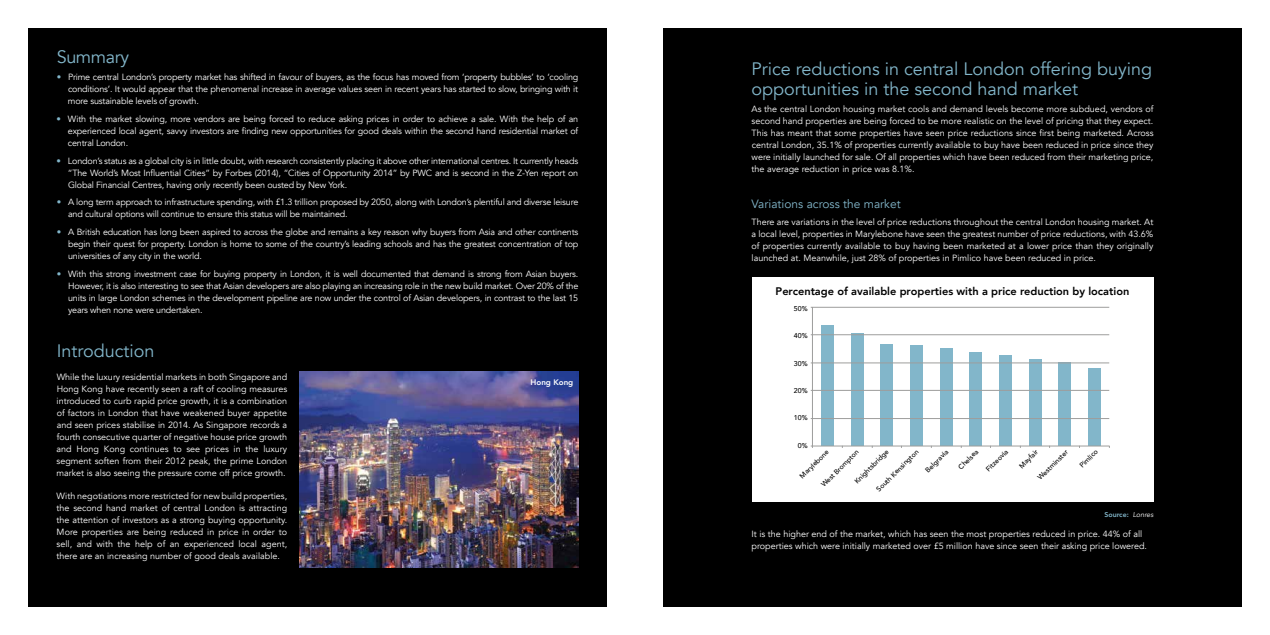
<style>
.page{position:relative;width:1270px;height:635px;background:#fff}
.page>*{position:absolute;margin:0;border:0;box-sizing:border-box;transform-origin:0 0}
.t1{font:18px/20px "Avenir";color:#82b6ca}
.t2{font:18px "Avenir";letter-spacing:-.02em;color:#82b6ca}
.t3{font:12px "Avenir";color:#82b6ca}
.t4{font:800 11px "Avenir";color:#000}
.t5{font:9px/12px "Avenir";letter-spacing:-.02em;color:#fff;text-align:justify}
.t6{font:9px/12px "Avenir";color:#fff}
.t7{font:800 8px "Avenir";color:#fff}
.t8{font:500 7px "Avenir";color:#000}
.t9{font:800 7px "Avenir";color:#82b6ca}
.s1{color:#82b6ca}
.s2{font-weight:400;font-style:italic;color:#fff}
</style>
<div class="page">
<div style="left:663px;top:28px;width:579px;height:579px;background:#000"></div>
<div style="left:28px;top:28px;width:579px;height:579px;background:#000"></div>
<div style="left:752px;top:277px;width:401px;height:225px;background:#fff"></div>
<hr style="left:812px;top:307px;width:1px;height:141px;background:#9d9d9c">
<hr style="left:811px;top:307px;width:298px;height:1px;background:#9d9d9c">
<div style="left:821px;top:325px;width:13px;height:121px;background:#82b6ca"></div>
<div style="left:851px;top:333px;width:12px;height:113px;background:#82b6ca"></div>
<div style="left:880px;top:344px;width:13px;height:102px;background:#82b6ca"></div>
<div style="left:910px;top:346px;width:13px;height:100px;background:#82b6ca"></div>
<div style="left:940px;top:348px;width:12px;height:98px;background:#82b6ca"></div>
<div style="left:970px;top:352px;width:12px;height:94px;background:#82b6ca"></div>
<div style="left:999px;top:355px;width:13px;height:91px;background:#82b6ca"></div>
<div style="left:1029px;top:359px;width:12px;height:87px;background:#82b6ca"></div>
<div style="left:1059px;top:363px;width:12px;height:83px;background:#82b6ca"></div>
<div style="left:1088px;top:369px;width:12px;height:77px;background:#82b6ca"></div>
<hr style="left:811px;top:446px;width:298px;height:1px;background:#9d9d9c">
<hr style="left:811px;top:418px;width:298px;height:1px;background:#9d9d9c">
<hr style="left:811px;top:390px;width:298px;height:1px;background:#9d9d9c">
<hr style="left:811px;top:363px;width:298px;height:1px;background:#9d9d9c">
<hr style="left:811px;top:334px;width:298px;height:1px;background:#9d9d9c">
<img style="left:300px;top:372px;width:278px;height:195px">
<h1 class="t2" style="left:57px;top:46px;width:74px">Summary</h1>
<p class="t5" style="left:68px;top:71px;width:512px;text-indent:-11px"><span class="s1">•</span> Prime central London’s property market has shifted in favour of buyers, as the focus has moved from ‘property bubbles’ to ‘cooling conditions’. It would appear that the phenomenal increase in average values seen in recent years has started to slow, bringing with it more sustainable levels of growth.</p>
<p class="t5" style="left:68px;top:113px;width:512px;text-indent:-11px"><span class="s1">•</span> With the market slowing, more vendors are being forced to reduce asking prices in order to achieve a sale. With the help of an experienced local agent, savvy investors are finding new opportunities for good deals within the second hand residential market of central London.</p>
<p class="t5" style="left:68px;top:155px;width:512px;text-indent:-11px"><span class="s1">•</span> London’s status as a global city is in little doubt, with research consistently placing it above other international centres. It currently heads “The World’s Most Influential Cities” by Forbes (2014), “Cities of Opportunity 2014” by PWC and is second in the Z-Yen report on Global Financial Centres, having only recently been ousted by New York.</p>
<p class="t5" style="left:68px;top:196px;width:512px;text-indent:-11px"><span class="s1">•</span> A long term approach to infrastructure spending, with £1.3 trillion proposed by 2050, along with London’s plentiful and diverse leisure and cultural options will continue to ensure this status will be maintained.</p>
<p class="t5" style="left:68px;top:226px;width:512px;text-indent:-11px"><span class="s1">•</span> A British education has long been aspired to across the globe and remains a key reason why buyers from Asia and other continents begin their quest for property. London is home to some of the country’s leading schools and has the greatest concentration of top universities of any city in the world.</p>
<p class="t5" style="left:68px;top:268px;width:512px;text-indent:-11px"><span class="s1">•</span> With this strong investment case for buying property in London, it is well documented that demand is strong from Asian buyers.<br>However, it is also interesting to see that Asian developers are also playing an increasing role in the new build market. Over 20% of the units in large London schemes in the development pipeline are now under the control of Asian developers, in contrast to the last 15 years when none were undertaken.</p>
<h1 class="t1" style="left:57px;top:341px;width:99px">Introduction</h1>
<p class="t5" style="left:57px;top:371px;width:232px">While the luxury residential markets in both Singapore and Hong Kong have recently seen a raft of cooling measures introduced to curb rapid price growth, it is a combination of factors in London that have weakened buyer appetite and seen prices stabilise in 2014. As Singapore records a fourth consecutive quarter of negative house price growth and Hong Kong continues to see prices in the luxury segment soften from their 2012 peak, the prime London market is also seeing the pressure come off price growth.</p>
<p class="t5" style="left:57px;top:490px;width:232px">With negotiations more restricted for new build properties, the second hand market of central London is attracting the attention of investors as a strong buying opportunity.<br>More properties are being reduced in price in order to sell, and with the help of an experienced local agent, there are an increasing number of good deals available.</p>
<p class="t7" style="left:531px;top:376px;width:44px">Hong Kong</p>
<h1 class="t1" style="left:752px;top:59px;width:402px">Price reductions in central London offering buying opportunities in the second hand market</h1>
<p class="t5" style="left:752px;top:103px;width:403px">As the central London housing market cools and demand levels become more subdued, vendors of second hand properties are being forced to be more realistic on the level of pricing that they expect.<br>This has meant that some properties have seen price reductions since first being marketed. Across central London, 35.1% of properties currently available to buy have been reduced in price since they were initially launched for sale. Of all properties which have been reduced from their marketing price, the average reduction in price was 8.1%.</p>
<h2 class="t3" style="left:752px;top:196px;width:151px">Variations across the market</h2>
<p class="t5" style="left:751px;top:216px;width:403px">There are variations in the level of price reductions throughout the central London housing market. At a local level, properties in Marylebone have seen the greatest number of price reductions, with 43.6% of properties currently available to buy having been marketed at a lower price than they originally launched at. Meanwhile, just 28% of properties in Pimlico have been reduced in price.</p>
<p class="t4" style="left:776px;top:283px;width:355px">Percentage of available properties with a price reduction by location</p>
<p class="t8" style="left:794px;top:302px;width:15px">50%</p>
<p class="t8" style="left:794px;top:330px;width:15px">40%</p>
<p class="t8" style="left:794px;top:357px;width:15px">30%</p>
<p class="t8" style="left:794px;top:384px;width:15px">20%</p>
<p class="t8" style="left:794px;top:412px;width:15px">10%</p>
<p class="t8" style="left:798px;top:439px;width:11px">0%</p>
<p class="t8" style="left:797px;top:473px;width:39px;rotate:-45deg">Marylebone</p>
<p class="t8" style="left:873px;top:486px;width:58px;rotate:-45deg">South Kensington</p>
<p class="t8" style="left:922px;top:467px;width:31px;rotate:-45deg">Belgravia</p>
<p class="t8" style="left:955px;top:464px;width:27px;rotate:-45deg">Chelsea</p>
<p class="t8" style="left:983px;top:466px;width:30px;rotate:-45deg">Fitzeovia</p>
<p class="t8" style="left:1016px;top:463px;width:25px;rotate:-45deg">Mayfair</p>
<p class="t8" style="left:1035px;top:474px;width:41px;rotate:-45deg">Westminster</p>
<p class="t8" style="left:1076px;top:462px;width:24px;rotate:-45deg">Pimlico</p>
<p class="t8" style="left:851px;top:478px;width:46px;rotate:-45deg">Knightsbridge</p>
<p class="t8" style="left:818px;top:481px;width:51px;rotate:-45deg">West Brompton</p>
<p class="t9" style="left:1104px;top:509px;width:51px">Source: <span class="s2">Lonres</span></p>
<p class="t6" style="left:751px;top:528px;width:397px">It is the higher end of the market, which has seen the most properties reduced in price. 44% of all properties which were initially marketed over £5 million have since seen their asking price lowered.</p>
</div>
